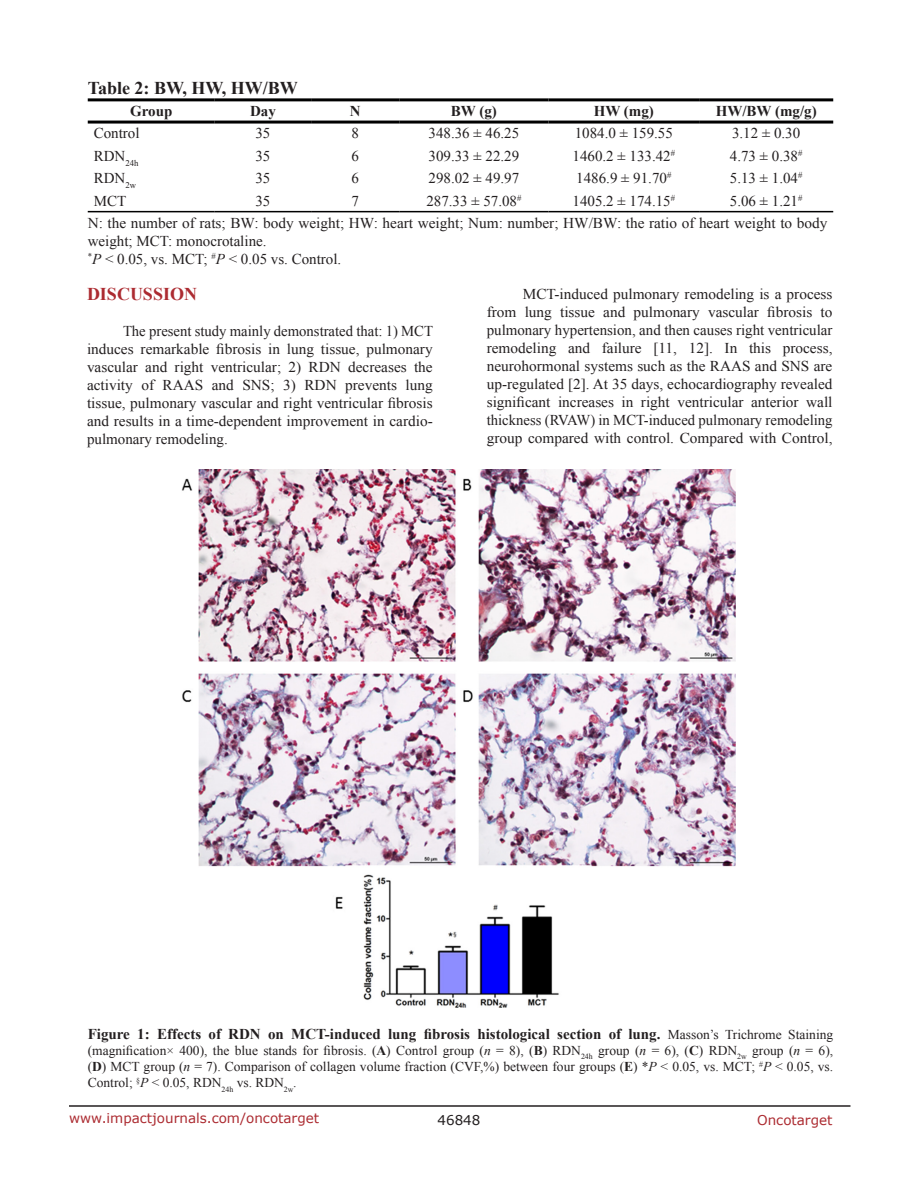
<style>
.page{position:relative;width:918px;height:1188px;background:#fff}
.page>*{position:absolute;margin:0;border:0;box-sizing:border-box;transform-origin:0 0}
.TableHeading{font:700 18px "Times New Roman";color:#231f20}
.Heading{font:700 18px "Times New Roman";color:#ac2b31}
.BodyText{font:15px/18px "Times New Roman";color:#231f20;text-align:justify}
.TableText{font:15px/18px "Times New Roman";color:#231f20}
.FigureText{font:700 15px "Times New Roman";color:#231f20}
.TableText-2{font:700 15px "Times New Roman";color:#231f20}
.FigureText-2{font:13.5px/16.2px "Times New Roman";color:#231f20;text-align:justify}
.t1{font:13.5px "Verdana";color:#ac2b31}
.t2{font:13.5px "Verdana";color:#231f20}
.s1{font-style:italic}
.s2{font-weight:400;font-size:13.5px}
.s3{font-weight:700}
</style>
<div class="page">
<hr style="left:69px;top:1105px;width:781px;height:2px;background:#231f20">
<hr style="left:88px;top:98px;width:127px;height:3px;background:#000">
<hr style="left:215px;top:98px;width:96px;height:3px;background:#000">
<hr style="left:311px;top:98px;width:88px;height:3px;background:#000">
<hr style="left:399px;top:98px;width:150px;height:3px;background:#000">
<hr style="left:549px;top:98px;width:150px;height:3px;background:#000">
<hr style="left:699px;top:98px;width:134px;height:3px;background:#000">
<hr style="left:88px;top:121px;width:127px;height:3px;background:#000">
<hr style="left:215px;top:121px;width:96px;height:3px;background:#000">
<hr style="left:311px;top:121px;width:88px;height:3px;background:#000">
<hr style="left:399px;top:121px;width:150px;height:3px;background:#000">
<hr style="left:549px;top:121px;width:150px;height:3px;background:#000">
<hr style="left:699px;top:121px;width:134px;height:3px;background:#000">
<hr style="left:88px;top:211px;width:127px;height:1px;background:#000">
<hr style="left:215px;top:211px;width:96px;height:1px;background:#000">
<hr style="left:311px;top:211px;width:88px;height:1px;background:#000">
<hr style="left:399px;top:211px;width:150px;height:1px;background:#000">
<hr style="left:549px;top:211px;width:150px;height:1px;background:#000">
<hr style="left:699px;top:211px;width:134px;height:1px;background:#000">
<img style="left:181px;top:470px;width:554px;height:538px">
<p class="TableHeading" style="left:88px;top:75px;width:212px">Table 2: BW, HW, HW/BW</p>
<p class="TableText-2" style="left:130px;top:101px;width:44px">Group</p>
<p class="TableText-2" style="left:250px;top:101px;width:27px">Day</p>
<p class="TableText-2" style="left:350px;top:101px;width:12px">N</p>
<p class="TableText-2" style="left:451px;top:101px;width:47px">BW (g)</p>
<p class="TableText-2" style="left:594px;top:101px;width:62px">HW (mg)</p>
<p class="TableText-2" style="left:716px;top:101px;width:102px">HW/BW (mg/g)</p>
<p class="TableText" style="left:94px;top:124px;width:47px">Control</p>
<p class="TableText" style="left:255px;top:124px;width:16px">35</p>
<p class="TableText" style="left:351px;top:124px;width:9px">8</p>
<p class="TableText" style="left:429px;top:124px;width:92px">348.36 ± 46.25</p>
<p class="TableText" style="left:575px;top:124px;width:100px">1084.0 ± 159.55</p>
<p class="TableText" style="left:732px;top:124px;width:70px">3.12 ± 0.30</p>
<p class="TableText" style="left:94px;top:147px;width:46px">RDN<sub>24h</sub></p>
<p class="TableText" style="left:255px;top:147px;width:16px">35</p>
<p class="TableText" style="left:351px;top:147px;width:9px">6</p>
<p class="TableText" style="left:429px;top:147px;width:92px">309.33 ± 22.29</p>
<p class="TableText" style="left:573px;top:147px;width:104px">1460.2 ± 133.42<sup>#</sup></p>
<p class="TableText" style="left:730px;top:147px;width:74px">4.73 ± 0.38<sup>#</sup></p>
<p class="TableText" style="left:94px;top:169px;width:44px">RDN<sub>2w</sub></p>
<p class="TableText" style="left:255px;top:169px;width:16px">35</p>
<p class="TableText" style="left:351px;top:169px;width:9px">6</p>
<p class="TableText" style="left:429px;top:169px;width:92px">298.02 ± 49.97</p>
<p class="TableText" style="left:576px;top:169px;width:97px">1486.9 ± 91.70<sup>#</sup></p>
<p class="TableText" style="left:730px;top:169px;width:74px">5.13 ± 1.04<sup>#</sup></p>
<p class="TableText" style="left:94px;top:191px;width:34px">MCT</p>
<p class="TableText" style="left:255px;top:191px;width:16px">35</p>
<p class="TableText" style="left:351px;top:191px;width:9px">7</p>
<p class="TableText" style="left:426px;top:191px;width:97px">287.33 ± 57.08<sup>#</sup></p>
<p class="TableText" style="left:573px;top:191px;width:104px">1405.2 ± 174.15<sup>#</sup></p>
<p class="TableText" style="left:730px;top:191px;width:74px">5.06 ± 1.21<sup>#</sup></p>
<p class="TableText" style="left:88px;top:214px;width:741px">N: the number of rats; BW: body weight; HW: heart weight; Num: number; HW/BW: the ratio of heart weight to body weight; MCT: monocrotaline.</p>
<p class="TableText" style="left:88px;top:250px;width:255px"><sup>*</sup><span class="s1">P</span> &lt; 0.05, vs. MCT; <sup>#</sup><span class="s1">P</span> &lt; 0.05 vs. Control.</p>
<p class="Heading" style="left:87px;top:282px;width:112px">DISCUSSION</p>
<p class="BodyText" style="left:87px;top:322px;width:348px;text-indent:36px">The present study mainly demonstrated that: 1) MCT induces remarkable fibrosis in lung tissue, pulmonary vascular and right ventricular; 2) RDN decreases the activity of RAAS and SNS; 3) RDN prevents lung tissue, pulmonary vascular and right ventricular fibrosis and results in a time-dependent improvement in cardio&shy;pulmonary remodeling.</p>
<p class="BodyText" style="left:487px;top:284px;width:347px;text-indent:36px">MCT-induced pulmonary remodeling is a process from lung tissue and pulmonary vascular fibrosis to pulmonary hypertension, and then causes right ventricular remodeling and failure [11, 12]. In this process, neurohormonal systems such as the RAAS and SNS are up-regulated [2]. At 35 days, echocardiography revealed significant increases in right ventricular anterior wall thickness (RVAW) in MCT-induced pulmonary remodeling group compared with control. Compared with Control,</p>
<p class="FigureText" style="left:88px;top:1023px;width:747px">Figure 1: Effects of RDN on MCT-induced lung fibrosis histological section of lung. <span class="s2">Masson’s Trichrome Staining</span></p>
<p class="FigureText-2" style="left:88px;top:1042px;width:747px">(magnification× 400), the blue stands for fibrosis. (<span class="s3">A</span>) Control group (<span class="s1">n</span> = 8), (<span class="s3">B</span>) RDN<sub>24h</sub> group (<span class="s1">n</span> = 6), (<span class="s3">C</span>) RDN<sub>2w</sub> group (<span class="s1">n</span> = 6), (<span class="s3">D</span>) MCT group (<span class="s1">n</span> = 7). Comparison of collagen volume fraction (CVF,%) between four groups (<span class="s3">E</span>) *<span class="s1">P</span> &lt; 0.05, vs. MCT; <sup>#</sup><span class="s1">P</span> &lt; 0.05, vs.<br>Control; <sup>§</sup><span class="s1">P</span> &lt; 0.05, RDN<sub>24h</sub> vs. RDN<sub>2w</sub>.</p>
<p class="t1" style="left:69px;top:1109px;width:252px">www.impactjournals.com/oncotarget</p>
<p class="t2" style="left:438px;top:1111px;width:44px">46848</p>
<p class="t1" style="left:757px;top:1111px;width:77px">Oncotarget</p>
</div>
